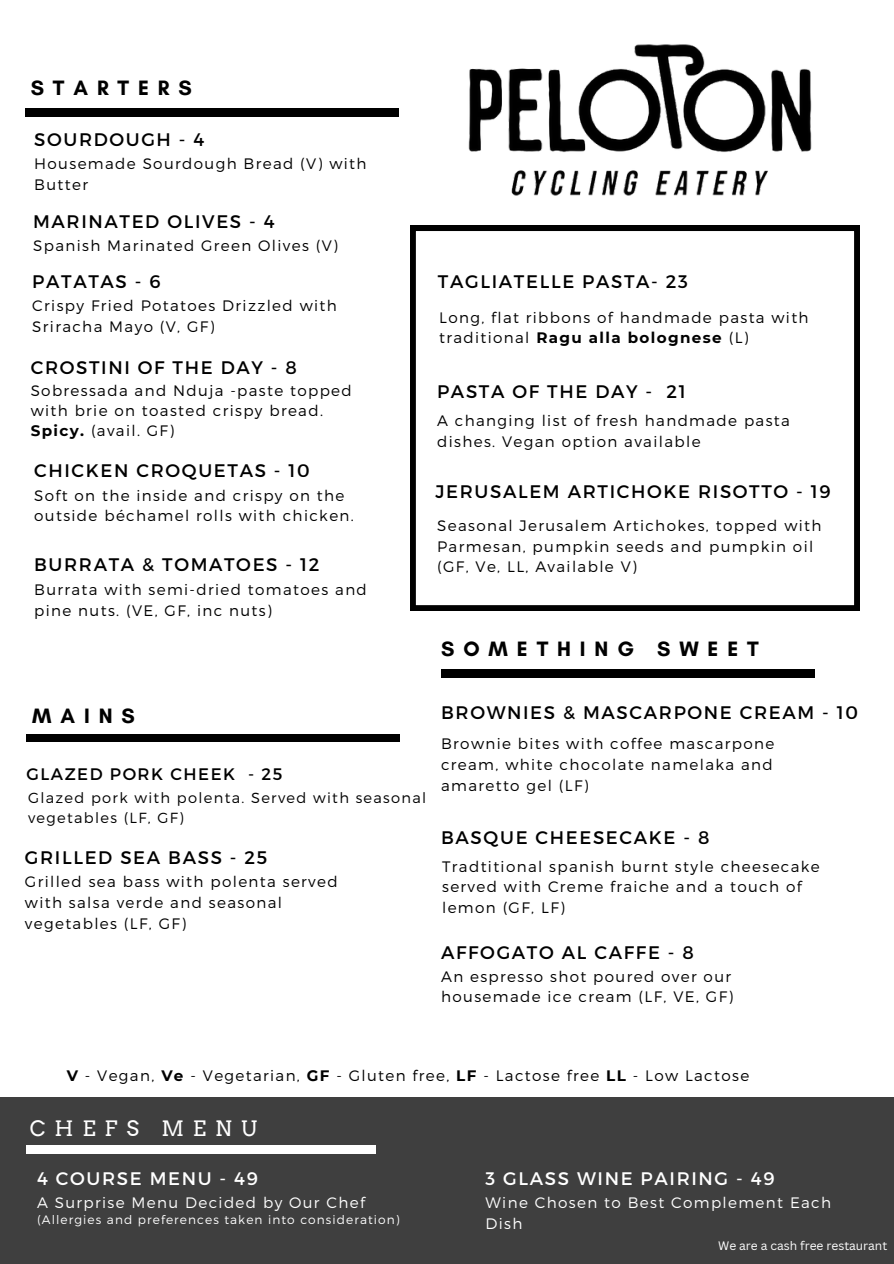
<style>
.page{position:relative;width:894px;height:1264px;background:#fff}
.page>*{position:absolute;margin:0;border:0;box-sizing:border-box;transform-origin:0 0}
.t1{font:700 21.15px "Glacial Indifference";letter-spacing:.42em;color:#000}
.t2{font:21.15px "Arvo";letter-spacing:.42em;color:#fff}
.t3{font:18.15px "Montserrat";letter-spacing:.09em;color:#000}
.t4{font:18.15px "Montserrat";letter-spacing:.09em;color:#fff}
.t5{font:16.65px "Montserrat";letter-spacing:.09em;color:#000}
.t6{font:300 15.15px/20.9px "Montserrat";letter-spacing:.09em;color:#000}
.t7{font:300 15.15px/20.9px "Montserrat";letter-spacing:.09em;color:#fff}
.t8{font:300 14.55px/20.1px "Montserrat";letter-spacing:.09em;color:#000}
.t9{font:300 12.15px "Montserrat";letter-spacing:.09em;color:#fff}
.t10{font:12px "Canva Sans";color:#fff}
.s1{font-weight:700}
</style>
<div class="page">
<img style="left:468px;top:44px;width:344px;height:152px">
<div style="left:0;top:1097px;width:893px;height:166px;background:#3f3f3f"></div>
<div style="left:27px;top:1145px;width:348px;height:8px;background:#fff"></div>
<div style="left:25px;top:109px;width:373px;height:8px;background:#000"></div>
<svg style="left:410px;top:225px;width:449px;height:385px"></svg>
<div style="left:27px;top:734px;width:373px;height:8px;background:#000"></div>
<div style="left:441px;top:670px;width:373px;height:7px;background:#000"></div>
<h3 class="t1" style="left:31px;top:75px;width:163px">STARTERS</h3>
<h5 class="t3" style="left:34px;top:128px;width:172px">SOURDOUGH - 4</h5>
<h3 class="t6" style="left:34px;top:153px;width:334px">Housemade Sourdough Bread (V) with<br>Butter</h3>
<h5 class="t3" style="left:33px;top:209px;width:243px">MARINATED OLIVES - 4</h5>
<h3 class="t6" style="left:33px;top:234px;width:306px">Spanish Marinated Green Olives (V)</h3>
<h5 class="t3" style="left:32px;top:270px;width:130px">PATATAS - 6</h5>
<h3 class="t6" style="left:32px;top:295px;width:306px">Crispy Fried Potatoes Drizzled with<br>Sriracha Mayo (V, GF)</h3>
<h5 class="t3" style="left:31px;top:355px;width:268px">CROSTINI OF THE DAY - 8</h5>
<h3 class="t6" style="left:31px;top:379px;width:322px;line-height:20.2px">Sobressada and Nduja -paste topped with brie on toasted crispy bread.<br><span class="s1">Spicy.</span> (avail. GF)</h3>
<h1 class="t3" style="left:34px;top:459px;width:277px">CHICKEN CROQUETAS - 10</h1>
<p class="t6" style="left:34px;top:484px;width:321px">Soft on the inside and crispy on the outside béchamel rolls with chicken.</p>
<h5 class="t3" style="left:34px;top:553px;width:287px">BURRATA &amp; TOMATOES - 12</h5>
<h3 class="t6" style="left:34px;top:578px;width:334px">Burrata with semi-dried tomatoes and pine nuts. (VE, GF, inc nuts)</h3>
<h3 class="t3" style="left:438px;top:269px;width:251px">TAGLIATELLE PASTA- 23</h3>
<h5 class="t6" style="left:439px;top:307px;width:371px;line-height:20.2px">Long, flat ribbons of handmade pasta with traditional <span class="s1">Ragu alla bolognese</span> (L)</h5>
<h3 class="t3" style="left:437px;top:380px;width:250px">PASTA OF THE DAY - 21</h3>
<h5 class="t6" style="left:437px;top:409px;width:354px">A changing list of fresh handmade pasta dishes. Vegan option available</h5>
<h5 class="t3" style="left:435px;top:479px;width:396px">JERUSALEM ARTICHOKE RISOTTO - 19</h5>
<p class="t6" style="left:437px;top:514px;width:386px">Seasonal Jerusalem Artichokes, topped with<br>Parmesan, pumpkin seeds and pumpkin oil (GF, Ve, LL, Available V)</p>
<h5 class="t1" style="left:441px;top:636px;width:319px">SOMETHING SWEET</h5>
<h3 class="t1" style="left:32px;top:702px;width:104px">MAINS</h3>
<h5 class="t5" style="left:27px;top:763px;width:257px">GLAZED PORK CHEEK - 25</h5>
<h1 class="t8" style="left:28px;top:787px;width:399px">Glazed pork with polenta. Served with seasonal vegetables (LF, GF)</h1>
<p class="t3" style="left:25px;top:846px;width:244px">GRILLED SEA BASS - 25</p>
<h1 class="t6" style="left:25px;top:870px;width:314px">Grilled sea bass with polenta served with salsa verde and seasonal vegetables (LF, GF)</h1>
<h5 class="t3" style="left:441px;top:701px;width:418px">BROWNIES &amp; MASCARPONE CREAM - 10</h5>
<h3 class="t6" style="left:441px;top:732px;width:335px;text-align:justify">Brownie bites with coffee mascarpone cream, white chocolate namelaka and amaretto gel (LF)</h3>
<h5 class="t3" style="left:441px;top:825px;width:270px">BASQUE CHEESECAKE - 8</h5>
<h2 class="t6" style="left:442px;top:855px;width:379px">Tradtitional spanish burnt style cheesecake served with Creme fraiche and a touch of lemon (GF, LF)</h2>
<h5 class="t3" style="left:441px;top:940px;width:254px">AFFOGATO AL CAFFE - 8</h5>
<h3 class="t6" style="left:441px;top:965px;width:294px">An espresso shot poured over our housemade ice cream (LF, VE, GF)</h3>
<p class="t6" style="left:67px;top:1064px;width:683px"><span class="s1">V</span> - Vegan, <span class="s1">Ve</span> - Vegetarian, <span class="s1">GF</span> - Gluten free, <span class="s1">LF</span> - Lactose free <span class="s1">LL</span> - Low Lactose</p>
<h3 class="t2" style="left:30px;top:1116px;width:228px">CHEFS MENU</h3>
<p class="t4" style="left:37px;top:1166px;width:222px">4 COURSE MENU - 49</p>
<h5 class="t7" style="left:37px;top:1191px;width:329px">A Surprise Menu Decided by Our Chef</h5>
<h4 class="t9" style="left:37px;top:1211px;width:364px">(Allergies and preferences taken into consideration)</h4>
<h6 class="t4" style="left:485px;top:1166px;width:290px">3 GLASS WINE PAIRING - 49</h6>
<h3 class="t7" style="left:485px;top:1191px;width:347px">Wine Chosen to Best Complement Each<br>Dish</h3>
<h3 class="t10" style="left:718px;top:1237px;width:170px">We are a cash free restaurant</h3>
</div>
